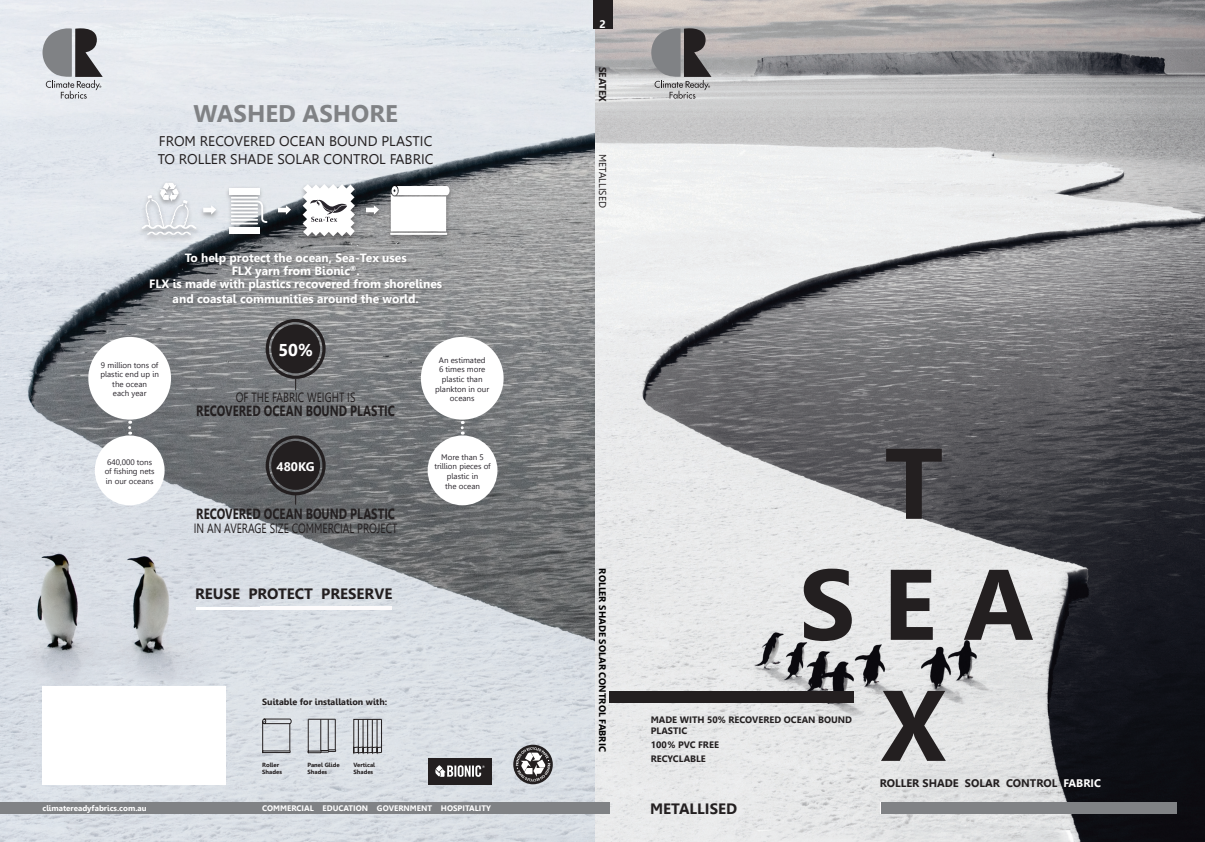
<style>
.page{position:relative;width:1205px;height:842px;background:#fff}
.page>*{position:absolute;margin:0;border:0;box-sizing:border-box;transform-origin:0 0}
.t1{font:700 100px "Leelawadee";color:#231f20}
.t2{font:700 24px "Leelawadee";color:#808285}
.t3{font:700 17.1px "Leelawadee";color:#fff}
.t4{font:700 15px "Leelawadee";color:#231f20}
.t5{font:700 14.8px "Leelawadee";color:#231f20;scale:.77 1}
.t6{font:14px "Leelawadee";color:#231f20}
.t7{font:13.4px "Leelawadee";color:#231f20;scale:.77 1}
.t8{font:700 12.4px "Leelawadee";color:#fff}
.t9{font:700 12px "Leelawadee";color:#fff}
.t10{font:700 11px "Leelawadee";color:#231f20}
.t11{font:700 11px "Leelawadee";color:#fff}
.t12{font:10px "Leelawadee";color:#231f20}
.t13{font:700 10px "Leelawadee";color:#231f20}
.t14{font:700 9.5px "Leelawadee";color:#000}
.t15{font:700 9.3px/11.2px "Leelawadee";color:#231f20}
.t16{font:700 9px "Leelawadee";color:#231f20}
.t17{font:8px/9.6px "Leelawadee";color:#29252c;text-align:center}
.t18{font:700 8px "Leelawadee";color:#fff}
.t19{font:700 6px "Leelawadee";color:#231f20}
.s1{color:#fff}
</style>
<div class="page">
<img style="left:0;top:0;width:1205px;height:842px">
<div style="left:43px;top:686px;width:183px;height:98px;background:#fff"></div>
<div style="left:880px;top:802px;width:296px;height:12px;background:#808285"></div>
<div style="left:609px;top:691px;width:245px;height:11px;background:#231f20"></div>
<div style="left:592px;top:0;width:20px;height:28px;background:#231f20"></div>
<div style="left:0;top:802px;width:609px;height:12px;background:#808285"></div>
<svg style="left:513px;top:745px;width:40px;height:39px"></svg>
<svg style="left:516px;top:747px;width:34px;height:34px"></svg>
<div style="left:428px;top:758px;width:64px;height:26px;background:#231f20"></div>
<svg style="left:435px;top:765px;width:50px;height:12px"></svg>
<svg style="left:651px;top:25px;width:60px;height:74px;background:#8b8a8c"></svg>
<svg style="left:43px;top:25px;width:60px;height:74px;background:#9c9da1"></svg>
<div style="left:137px;top:181px;width:317px;height:62px;background:#231f20;opacity:.4"></div>
<div style="left:229px;top:188px;width:30px;height:7px;background:#fff"></div>
<div style="left:229px;top:227px;width:30px;height:6px;background:#fff"></div>
<hr style="left:231px;top:197px;width:27px;height:2px;background:#fff">
<svg style="left:231px;top:200px;width:36px;height:24px"></svg>
<svg style="left:203px;top:205px;width:13px;height:10px"></svg>
<svg style="left:278px;top:205px;width:13px;height:10px"></svg>
<svg style="left:366px;top:205px;width:13px;height:10px"></svg>
<svg style="left:142px;top:183px;width:54px;height:52px"></svg>
<svg style="left:303px;top:184px;width:52px;height:52px"></svg>
<svg style="left:390px;top:186px;width:59px;height:49px"></svg>
<hr style="left:196px;top:607px;width:196px;height:3px;background:#fff">
<div style="left:256px;top:692px;width:137px;height:88px;background:#fff;opacity:.22"></div>
<svg style="left:262px;top:718px;width:30px;height:35px"></svg>
<svg style="left:307px;top:719px;width:29px;height:34px"></svg>
<svg style="left:353px;top:719px;width:29px;height:34px"></svg>
<hr style="left:381px;top:719px;width:1px;height:33px;background:#231f20">
<div style="left:149px;top:252px;width:297px;height:56px;background:#231f20;opacity:.27"></div>
<div style="left:266px;top:319px;width:60px;height:60px;border:3px solid #231f20;border-radius:50%"></div>
<div style="left:271px;top:324px;width:49px;height:49px;background:#231f20;border-radius:50%"></div>
<div style="left:88px;top:337px;width:83px;height:83px;background:#fff;border-radius:50%"></div>
<div style="left:95px;top:435px;width:70px;height:70px;background:#fff;border-radius:50%"></div>
<svg style="left:128px;top:421px;width:3px;height:14px"></svg>
<div style="left:428px;top:435px;width:69px;height:70px;background:#fff;border-radius:50%"></div>
<div style="left:421px;top:337px;width:83px;height:83px;background:#fff;border-radius:50%"></div>
<svg style="left:461px;top:421px;width:3px;height:14px"></svg>
<div style="left:266px;top:435px;width:60px;height:60px;border:3px solid #231f20;border-radius:50%"></div>
<div style="left:271px;top:441px;width:49px;height:49px;background:#231f20;border-radius:50%"></div>
<svg style="left:295px;top:493px;width:1px;height:12px"></svg>
<p class="t2" style="left:193px;top:100px;width:206px">WASHED ASHORE</p>
<p class="t6" style="left:159px;top:133px;width:275px">FROM RECOVERED OCEAN BOUND PLASTIC</p>
<p class="t6" style="left:158px;top:151px;width:277px">TO ROLLER SHADE SOLAR CONTROL FABRIC</p>
<p class="t9" style="left:185px;top:251px;width:223px">To help protect the ocean, Sea-Tex uses</p>
<p class="t9" style="left:232px;top:264px;width:129px">FLX yarn from Bionic<sup>®</sup>.</p>
<p class="t9" style="left:149px;top:277px;width:294px">FLX is made with plastics recovered from shorelines</p>
<p class="t9" style="left:173px;top:292px;width:248px">and coastal communities around the world.</p>
<p class="t17" style="left:100px;top:360px;width:60px">9 million tons of plastic end up in the ocean</p>
<p class="t17" style="left:113px;top:389px;width:35px">each year</p>
<p class="t17" style="left:105px;top:457px;width:52px">640,000 tons of fishing nets in our oceans</p>
<p class="t3" style="left:278px;top:340px;width:36px">50%</p>
<p class="t7" style="left:236px;top:389px;width:157px">OF THE FABRIC WEIGHT IS</p>
<p class="t5" style="left:196px;top:403px;width:260px">RECOVERED OCEAN BOUND PLASTIC</p>
<p class="t8" style="left:277px;top:460px;width:40px">480KG</p>
<p class="t5" style="left:196px;top:506px;width:260px">RECOVERED OCEAN BOUND PLASTIC</p>
<p class="t7" style="left:194px;top:520px;width:266px">IN AN AVERAGE SIZE COMMERCIAL PROJECT</p>
<p class="t4" style="left:195px;top:585px;width:199px">REUSE PROTECT PRESERVE</p>
<p class="t17" style="left:439px;top:355px;width:48px">An estimated</p>
<p class="t17" style="left:439px;top:365px;width:48px">6 times more</p>
<p class="t17" style="left:442px;top:374px;width:42px">plastic than</p>
<p class="t17" style="left:435px;top:384px;width:56px">plankton in our</p>
<p class="t17" style="left:450px;top:394px;width:26px">oceans</p>
<p class="t17" style="left:441px;top:452px;width:44px">More than 5</p>
<p class="t17" style="left:434px;top:462px;width:58px">trillion pieces of plastic in</p>
<p class="t17" style="left:445px;top:481px;width:36px">the ocean</p>
<p class="t16" style="left:262px;top:697px;width:127px">Suitable for installation with:</p>
<p class="t19" style="left:262px;top:761px;width:18px">Roller</p>
<p class="t19" style="left:262px;top:768px;width:21px">Shades</p>
<p class="t19" style="left:307px;top:761px;width:34px">Panel Glide</p>
<p class="t19" style="left:307px;top:768px;width:21px">Shades</p>
<p class="t19" style="left:353px;top:761px;width:23px">Vertical</p>
<p class="t19" style="left:353px;top:768px;width:21px">Shades</p>
<p class="t18" style="left:43px;top:803px;width:106px">climatereadyfabrics.com.au</p>
<p class="t18" style="left:262px;top:803px;width:230px">COMMERCIAL EDUCATION GOVERNMENT HOSPITALITY</p>
<p class="t11" style="left:599px;top:18px;width:8px">2</p>
<p class="t13" style="left:608px;top:67px;width:37px;rotate:90deg">SEATEX</p>
<p class="t12" style="left:608px;top:154px;width:55px;rotate:90deg">METALLISED</p>
<p class="t1" style="left:884px;top:426px;width:60px">T</p>
<p class="t14" style="left:608px;top:568px;width:185px;rotate:90deg">ROLLER SHADE SOLAR CONTROL FABRIC</p>
<p class="t1" style="left:799px;top:547px;width:236px">S E A</p>
<p class="t1" style="left:880px;top:668px;width:67px">X</p>
<p class="t15" style="left:651px;top:714px;width:203px">MADE WITH 50% RECOVERED OCEAN BOUND<br>PLASTIC</p>
<p class="t15" style="left:651px;top:740px;width:70px">100 % PVC FREE</p>
<p class="t15" style="left:651px;top:754px;width:57px">RECYCLABLE</p>
<p class="t4" style="left:650px;top:800px;width:89px">METALLISED</p>
<p class="t10" style="left:880px;top:777px;width:223px">ROLLER SHADE SOLAR CONTROL <span class="s1">FABRIC</span></p>
</div>
